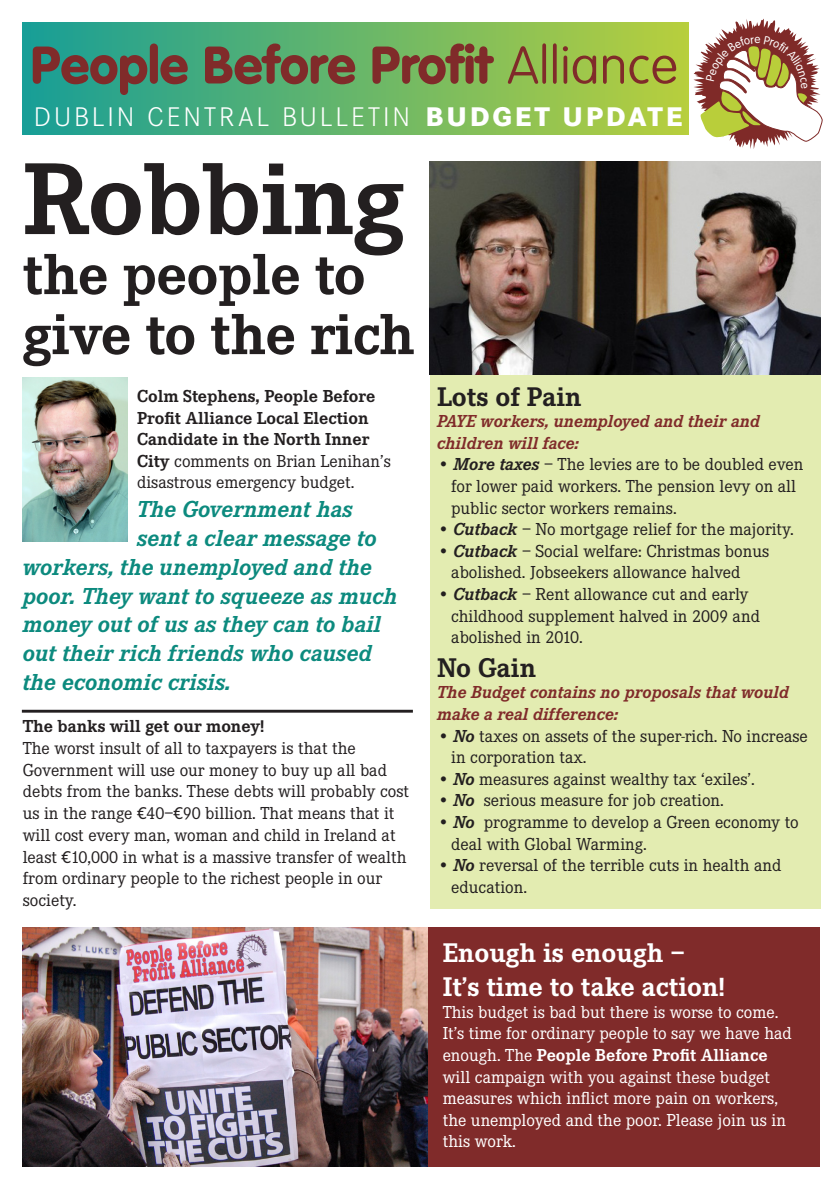
<style>
.page{position:relative;width:840px;height:1191px;background:#fff}
.page>*{position:absolute;margin:0;border:0;box-sizing:border-box;transform-origin:0 0}
.t1{font:700 106px "Corporate E";letter-spacing:-.01em;color:#231f20}
.t2{font:700 60px "Corporate E";letter-spacing:-.01em;color:#231f20}
.t3{font:900 51.8px "VAG Rounded";color:#802b2a}
.t4{font:700 28px "Corporate E";color:#fff}
.t5{font:300 28px "Corporate S";letter-spacing:.1em;color:#fff}
.t6{font:700 28px "Corporate E";color:#231f20}
.t7{font:italic 700 24px "Corporate E";color:#0c8a7e}
.t8{font:18px/21.6px "Corporate E";color:#231f20}
.t9{font:18px/21.6px "Corporate E";color:#fff}
.t10{font:700 18px/21.6px "Corporate E";color:#231f20}
.t11{font:italic 700 18px/21.6px "Corporate E";color:#802b2a}
.s1{font-weight:100}
.s2{font-weight:800}
.s3{font-weight:400}
.s4{font-family:"Linotype Finnegan Os F"}
.s5{font-weight:700;font-style:italic}
.s6{font-weight:700}
</style>
<div class="page">
<div style="left:386px;top:927px;width:433px;height:239px;background:#802b2a"></div>
<div style="left:429px;top:371px;width:390px;height:537px;background:#e3ecb1"></div>
<div style="left:23px;top:23px;width:664px;height:111px;background:linear-gradient(to right,#179e97,#b7ce3d)"></div>
<img style="left:23px;top:377px;width:104px;height:164px">
<img style="left:429px;top:162px;width:390px;height:212px">
<hr style="left:22px;top:710px;width:390px;height:2px;background:#231f20">
<img style="left:23px;top:927px;width:404px;height:239px">
<svg style="left:693px;top:19px;width:129px;height:130px"></svg>
<svg style="left:538px;top:40px;width:36px;height:41px"></svg>
<svg style="left:619px;top:50px;width:21px;height:38px"></svg>
<p class="t3" style="left:31px;top:34px;width:648px">People Before Profit <span class="s1">Alliance</span></p>
<p class="t5" style="left:34px;top:101px;width:649px">DUBLIN CENTRAL BULLETIN <span class="s2">BUDGET UPDATE</span></p>
<p class="t1" style="left:23px;top:139px;width:383px">Robbing</p>
<p class="t2" style="left:23px;top:240px;width:344px">the people to</p>
<p class="t2" style="left:23px;top:300px;width:393px">give to the rich</p>
<p class="t10" style="left:137px;top:385px;width:255px">Colm Stephens, People Before<br>Profit Alliance Local Election<br>Candidate in the North Inner<br>City <span class="s3">comments on Brian Lenihan’s disastrous emergency budget.</span></p>
<p class="t7" style="left:137px;top:496px;width:217px">The Government has</p>
<p class="t7" style="left:137px;top:524px;width:241px">sent a clear message to</p>
<p class="t7" style="left:23px;top:553px;width:351px">workers, the unemployed and the</p>
<p class="t7" style="left:23px;top:582px;width:376px">poor. They want to squeeze as much</p>
<p class="t7" style="left:23px;top:611px;width:360px">money out of us as they can to bail</p>
<p class="t7" style="left:23px;top:640px;width:350px">out their rich friends who caused</p>
<p class="t7" style="left:23px;top:668px;width:210px">the economic crisis.</p>
<p class="t10" style="left:23px;top:715px;width:243px">The banks will get our money!</p>
<p class="t8" style="left:23px;top:737px;width:387px">The worst insult of all to taxpayers is that the Government will use our money to buy up all bad debts from the banks. These debts will probably cost us in the range <span class="s4">€</span>40–<span class="s4">€</span>90 billion. That means that it will cost every man, woman and child in Ireland at least <span class="s4">€</span>10,000 in what is a massive transfer of wealth from ordinary people to the richest people in our society.</p>
<p class="t6" style="left:437px;top:380px;width:146px">Lots of Pain</p>
<p class="t11" style="left:437px;top:410px;width:324px">PAYE workers, unemployed and their and children will face:</p>
<p class="t8" style="left:451px;top:454px;width:353px;text-indent:-14px"><span class="s5">• More taxes</span> – The levies are to be doubled even for lower paid workers. The pension levy on all public sector workers remains.</p>
<p class="t8" style="left:437px;top:519px;width:358px"><span class="s5">• Cutback</span> – No mortgage relief for the majority.</p>
<p class="t8" style="left:451px;top:540px;width:319px;text-indent:-14px"><span class="s5">• Cutback</span> – Social welfare: Christmas bonus abolished. Jobseekers allowance halved</p>
<p class="t8" style="left:451px;top:583px;width:310px;text-indent:-14px"><span class="s5">• Cutback</span> – Rent allowance cut and early childhood supplement halved in 2009 and abolished in 2010.</p>
<p class="t6" style="left:437px;top:651px;width:100px">No Gain</p>
<p class="t11" style="left:437px;top:682px;width:353px">The Budget contains no proposals that would make a real difference:</p>
<p class="t8" style="left:451px;top:725px;width:358px;text-indent:-14px"><span class="s5">• No</span> taxes on assets of the super-rich. No increase in corporation tax.</p>
<p class="t8" style="left:437px;top:768px;width:319px"><span class="s5">• No</span> measures against wealthy tax ‘exiles’.</p>
<p class="t8" style="left:437px;top:790px;width:288px"><span class="s5">• No</span> serious measure for job creation.</p>
<p class="t8" style="left:451px;top:811px;width:349px;text-indent:-14px"><span class="s5">• No</span> programme to develop a Green economy to deal with Global Warming.</p>
<p class="t8" style="left:451px;top:855px;width:332px;text-indent:-14px"><span class="s5">• No</span> reversal of the terrible cuts in health and education.</p>
<p class="t4" style="left:442px;top:937px;width:243px">Enough is enough –</p>
<p class="t4" style="left:442px;top:971px;width:284px">It’s time to take action!</p>
<p class="t9" style="left:442px;top:1001px;width:350px">This budget is bad but there is worse to come.<br>It’s time for ordinary people to say we have had enough. The <span class="s6">People Before Profit Alliance </span>will campaign with you against these budget measures which inflict more pain on workers, the unemployed and the poor. Please join us in this work.</p>
</div>
